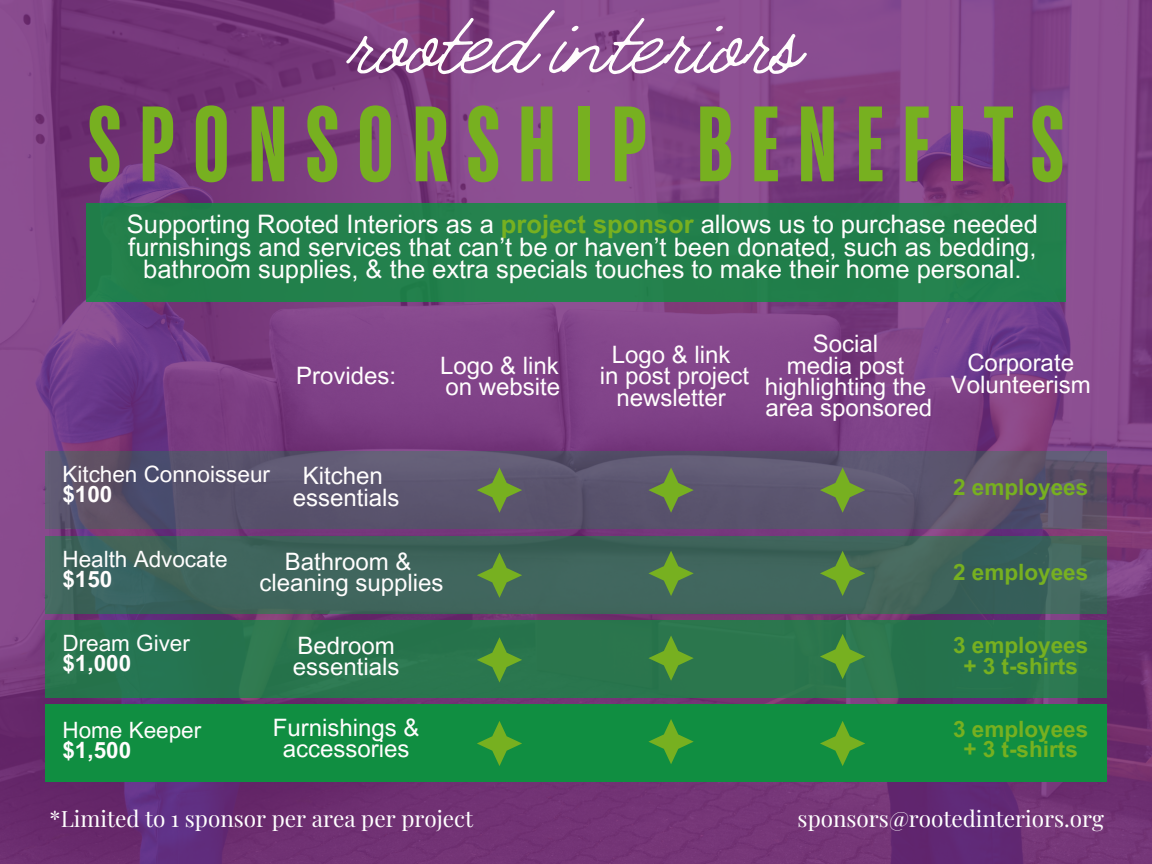
<style>
.page{position:relative;width:1152px;height:864px;background:#fff}
.page>*{position:absolute;margin:0;border:0;box-sizing:border-box;transform-origin:0 0}
.t1{font:300 112.5px "Jimmy Script";color:#fffdfd}
.t2{font:700 106.8px "TT Bluescreens";letter-spacing:.155em;color:#77b020}
.t3{font:25.5px/22.5px "Arial MT Pro";color:#fffdfd;text-align:center}
.t4{font:24px/21.3px "Arial MT Pro";color:#fffdfd;text-align:center}
.t5{font:22.5px "Playfair Display";color:#fff}
.t6{font:700 22.5px/20.2px "Arial MT Pro";color:#77b020;text-align:center}
.t7{font:22.5px "Arial MT Pro";color:#fffdfd}
.t8{font:700 22.5px "Arial MT Pro";color:#fffdfd}
.s1{font-weight:700;color:#77b020}
</style>
<div class="page">
<img style="left:0;top:0;width:1152px;height:864px">
<div style="left:86px;top:203px;width:979px;height:99px;background:#23804c"></div>
<div style="left:45px;top:705px;width:1061px;height:77px;background:#108e41"></div>
<div style="left:45px;top:620px;width:1061px;height:78px;background:#29754d"></div>
<div style="left:45px;top:536px;width:1061px;height:78px;background:#40655c"></div>
<svg style="left:45px;top:451px;width:1061px;height:78px;fill:#5b546d"></svg>
<svg style="left:477px;top:721px;width:45px;height:45px"></svg>
<svg style="left:477px;top:637px;width:45px;height:45px"></svg>
<svg style="left:477px;top:553px;width:45px;height:45px"></svg>
<svg style="left:477px;top:467px;width:45px;height:46px"></svg>
<svg style="left:820px;top:721px;width:45px;height:45px"></svg>
<svg style="left:820px;top:634px;width:45px;height:45px"></svg>
<svg style="left:648px;top:719px;width:46px;height:45px"></svg>
<svg style="left:648px;top:636px;width:46px;height:45px"></svg>
<svg style="left:648px;top:551px;width:46px;height:45px"></svg>
<svg style="left:820px;top:551px;width:45px;height:45px"></svg>
<svg style="left:820px;top:467px;width:45px;height:46px"></svg>
<svg style="left:648px;top:467px;width:46px;height:46px"></svg>
<p class="t1" style="left:349px;top:-32px;width:455px">rootedinteriors</p>
<h3 class="t2" style="left:87px;top:94px;width:979px">SPONSORSHIP BENEFITS</h3>
<p class="t3" style="left:127px;top:216px;width:912px">Supporting Rooted Interiors as a <span class="s1">project sponsor</span> allows us to purchase needed furnishings and services that can’t be or haven’t been donated, such as bedding, bathroom supplies, &amp; the extra specials touches to make their home personal.</p>
<p class="t4" style="left:296px;top:368px;width:102px">Provides:</p>
<h1 class="t7" style="left:62px;top:465px;width:209px">Kitchen Connoisseur</h1>
<h3 class="t8" style="left:62px;top:486px;width:52px">$100</h3>
<p class="t4" style="left:293px;top:468px;width:108px">Kitchen essentials</p>
<p class="t4" style="left:440px;top:358px;width:122px;text-align:left">Logo &amp; link on website</p>
<p class="t7" style="left:62px;top:550px;width:167px">Health Advocate</p>
<h2 class="t8" style="left:62px;top:570px;width:52px">$150</h2>
<h3 class="t7" style="left:62px;top:634px;width:129px">Dream Giver</h3>
<h3 class="t8" style="left:62px;top:655px;width:70px">$1,000</h3>
<h3 class="t7" style="left:62px;top:722px;width:140px">Home Keeper</h3>
<p class="t8" style="left:62px;top:742px;width:70px">$1,500</p>
<h3 class="t4" style="left:260px;top:554px;width:186px">Bathroom &amp; cleaning supplies</h3>
<h4 class="t4" style="left:293px;top:637px;width:108px;text-align:left">Bedroom essentials</h4>
<p class="t4" style="left:273px;top:720px;width:148px">Furnishings &amp; accessories</p>
<h3 class="t5" style="left:50px;top:803px;width:425px">*Limited to 1 sponsor per area per project</h3>
<h4 class="t4" style="left:600px;top:347px;width:151px">Logo &amp; link<br>in post project newsletter</h4>
<h3 class="t4" style="left:765px;top:336px;width:163px">Social<br>media post highlighting the</h3>
<h4 class="t4" style="left:765px;top:400px;width:168px">area sponsored</h4>
<p class="t4" style="left:951px;top:355px;width:142px">Corporate<br>Volunteerism</p>
<p class="t6" style="left:953px;top:480px;width:137px">2 employees</p>
<h4 class="t6" style="left:953px;top:565px;width:137px">2 employees</h4>
<h3 class="t6" style="left:953px;top:638px;width:137px">3 employees + 3 t-shirts</h3>
<p class="t6" style="left:953px;top:722px;width:137px">3 employees + 3 t-shirts</p>
<h3 class="t5" style="left:798px;top:803px;width:308px">sponsors@rootedinteriors.org</h3>
</div>
